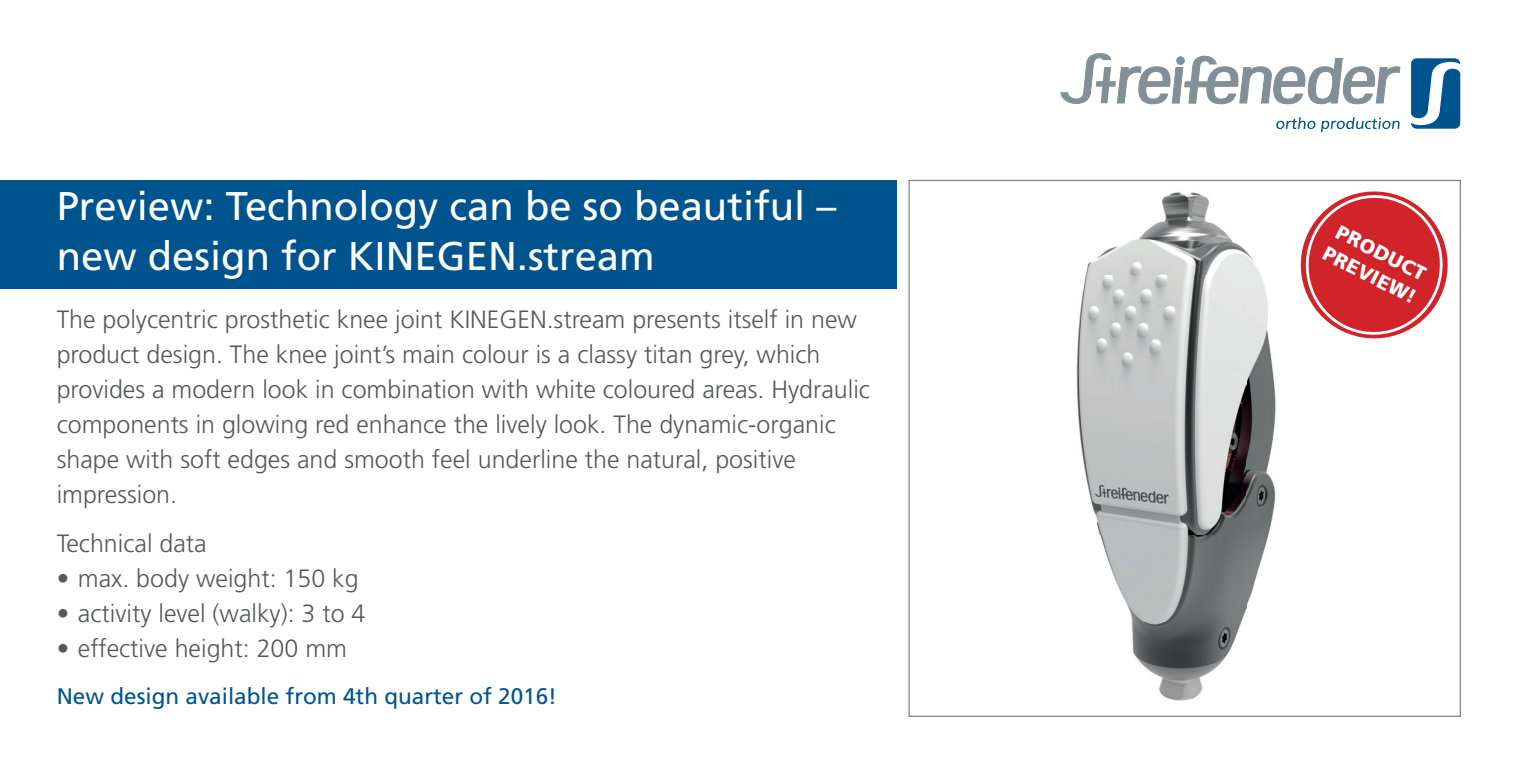
<style>
.page{position:relative;width:1517px;height:773px;background:#fff}
.page>*{position:absolute;margin:0;border:0;box-sizing:border-box;transform-origin:0 0}
.t1{font:40px/50px "Frutiger LT";color:#fff}
.t2{font:300 25px/35px "Frutiger LT";color:#57585a}
.t3{font:22.5px "Frutiger LT";color:#00548e}
.t4{font:900 20px/25px "Frutiger LT";color:#fff}
</style>
<div class="page">
<div style="left:0;top:180px;width:896px;height:108px;background:#00548e"></div>
<svg style="left:1411px;top:58px;width:49px;height:71px"></svg>
<svg style="left:1060px;top:53px;width:340px;height:79px"></svg>
<img style="left:1076px;top:192px;width:200px;height:509px">
<svg style="left:1300px;top:191px;width:148px;height:148px"></svg>
<h1 class="t1" style="left:57px;top:182px;width:781px">Preview: Technology can be so beautiful – new design for KINEGEN.stream</h1>
<p class="t2" style="left:57px;top:302px;width:815px">The polycentric prosthetic knee joint KINEGEN.stream presents itself in new product design. The knee joint’s main colour is a classy titan grey, which provides a modern look in combination with white coloured areas. Hydraulic components in glowing red enhance the lively look. The dynamic-organic shape with soft edges and smooth feel underline the natural, positive impression.</p>
<p class="t2" style="left:57px;top:526px;width:152px">Technical data</p>
<p class="t2" style="left:57px;top:561px;width:303px">• max. body weight: 150 kg</p>
<p class="t2" style="left:57px;top:596px;width:310px">• activity level (walky): 3 to 4</p>
<p class="t2" style="left:57px;top:631px;width:292px">• effective height: 200 mm</p>
<p class="t3" style="left:57px;top:683px;width:502px">New design available from 4th quarter of 2016!</p>
<p class="t4" style="left:1341px;top:218px;width:104px;rotate:27deg">PRODUCT<br>PREVIEW!</p>
</div>
